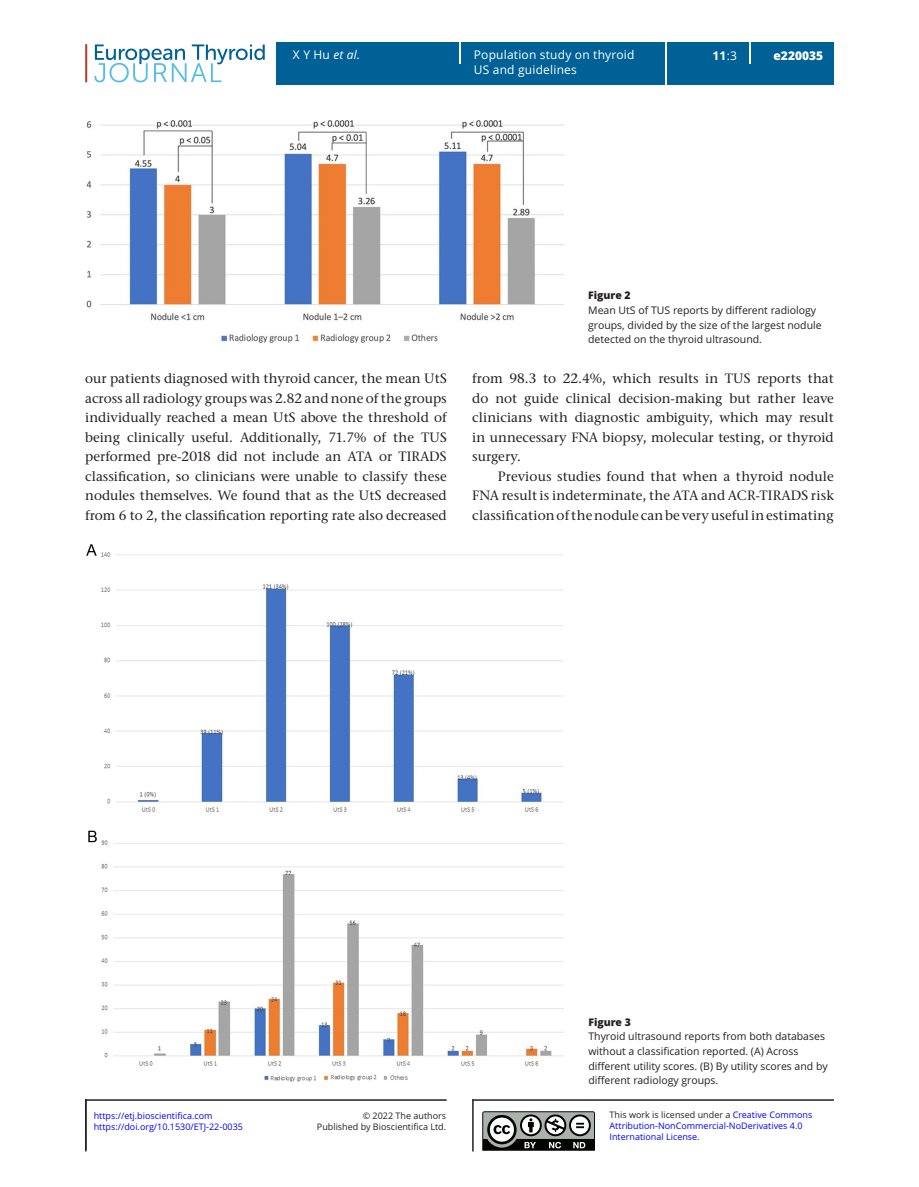
<style>
.page{position:relative;width:919px;height:1187px;background:#fff}
.page>*{position:absolute;margin:0;border:0;box-sizing:border-box;transform-origin:0 0}
.TXI{font:500 13.5px/19.5px "Stone Serif ITC Pro";color:#231f20;text-align:justify}
.t1{font:12px "Open Sans";letter-spacing:.015em;color:#fff}
.t2{font:italic 12px "Open Sans";color:#fff}
.t3{font:800 12px "Open Sans";color:#fff}
.t4{font:700 12px "Open Sans";color:#fff}
.FC{font:10.5px/14.7px "Open Sans";color:#231f20}
.FC-2{font:800 10.5px "Open Sans";color:#231f20}
.t5{font:9px/11.2px "Open Sans";color:#00f}
.t6{font:9px "Open Sans";color:#231f20}
.s1{font-style:normal}
.s2{font-weight:400}
.s3{color:#231f20}
</style>
<div class="page">
<div style="left:276px;top:42px;width:557px;height:43px;background:#006196"></div>
<svg style="left:94px;top:44px;width:171px;height:38px"></svg>
<hr style="left:85px;top:44px;width:2px;height:38px;background:#b7402f">
<svg style="left:459px;top:42px;width:1px;height:22px"></svg>
<hr style="left:665px;top:42px;width:1px;height:43px;background:#fff">
<svg style="left:749px;top:42px;width:1px;height:22px"></svg>
<img style="left:86px;top:544px;width:478px;height:538px">
<img style="left:86px;top:120px;width:478px;height:223px">
<svg style="left:482px;top:1111px;width:113px;height:40px"></svg>
<hr style="left:85px;top:1099px;width:361px;height:1px;background:#231f20">
<hr style="left:85px;top:1099px;width:2px;height:52px;background:#231f20">
<hr style="left:472px;top:1099px;width:1px;height:52px;background:#231f20">
<hr style="left:472px;top:1099px;width:361px;height:1px;background:#231f20">
<p class="t2" style="left:293px;top:47px;width:69px"><span class="s1">X Y Hu</span> et al.</p>
<p class="t1" style="left:474px;top:47px;width:162px">Population study on thyroid</p>
<p class="t3" style="left:773px;top:46px;width:51px">e220035</p>
<p class="t1" style="left:474px;top:61px;width:104px">US and guidelines</p>
<p class="t4" style="left:712px;top:47px;width:26px">11<span class="s2">:3</span></p>
<p class="FC-2" style="left:588px;top:287px;width:44px">Figure 2</p>
<p class="FC" style="left:588px;top:302px;width:235px">Mean UtS of TUS reports by different radiology groups, divided by the size of the largest nodule detected on the thyroid ultrasound.</p>
<p class="TXI" style="left:85px;top:369px;width:363px">our patients diagnosed with thyroid cancer, the mean UtS across all radiology groups was 2.82 and none of the groups individually reached a mean UtS above the threshold of being clinically useful. Additionally, 71.7% of the TUS performed pre-2018 did not include an ATA or TIRADS classification, so clinicians were unable to classify these nodules themselves. We found that as the UtS decreased from 6 to 2, the classification reporting rate also decreased</p>
<p class="TXI" style="left:472px;top:369px;width:363px">from 98.3 to 22.4%, which results in TUS reports that do not guide clinical decision-making but rather leave clinicians with diagnostic ambiguity, which may result in unnecessary FNA biopsy, molecular testing, or thyroid surgery.</p>
<p class="TXI" style="left:472px;top:466px;width:363px;text-indent:26px">Previous studies found that when a thyroid nodule FNA result is indeterminate, the ATA and ACR-TIRADS risk classification of the nodule can be very useful in estimating</p>
<p class="t5" style="left:94px;top:1109px;width:120px">https://etj.bioscientifica.com</p>
<p class="t6" style="left:363px;top:1109px;width:85px">© 2022 The authors</p>
<p class="t5" style="left:94px;top:1121px;width:151px">https://doi.org/10.1530/ETJ-22-0035</p>
<p class="t6" style="left:317px;top:1120px;width:131px">Published by Bioscientifica Ltd.</p>
<p class="FC-2" style="left:588px;top:1013px;width:44px">Figure 3</p>
<p class="FC" style="left:588px;top:1028px;width:241px">Thyroid ultrasound reports from both databases without a classification reported. (A) Across different utility scores. (B) By utility scores and by different radiology groups.</p>
<p class="t5" style="left:609px;top:1108px;width:204px"><span class="s3">This work is licensed under a</span> Creative Commons<br>Attribution-NonCommercial-NoDerivatives 4.0<br>International License.</p>
</div>
